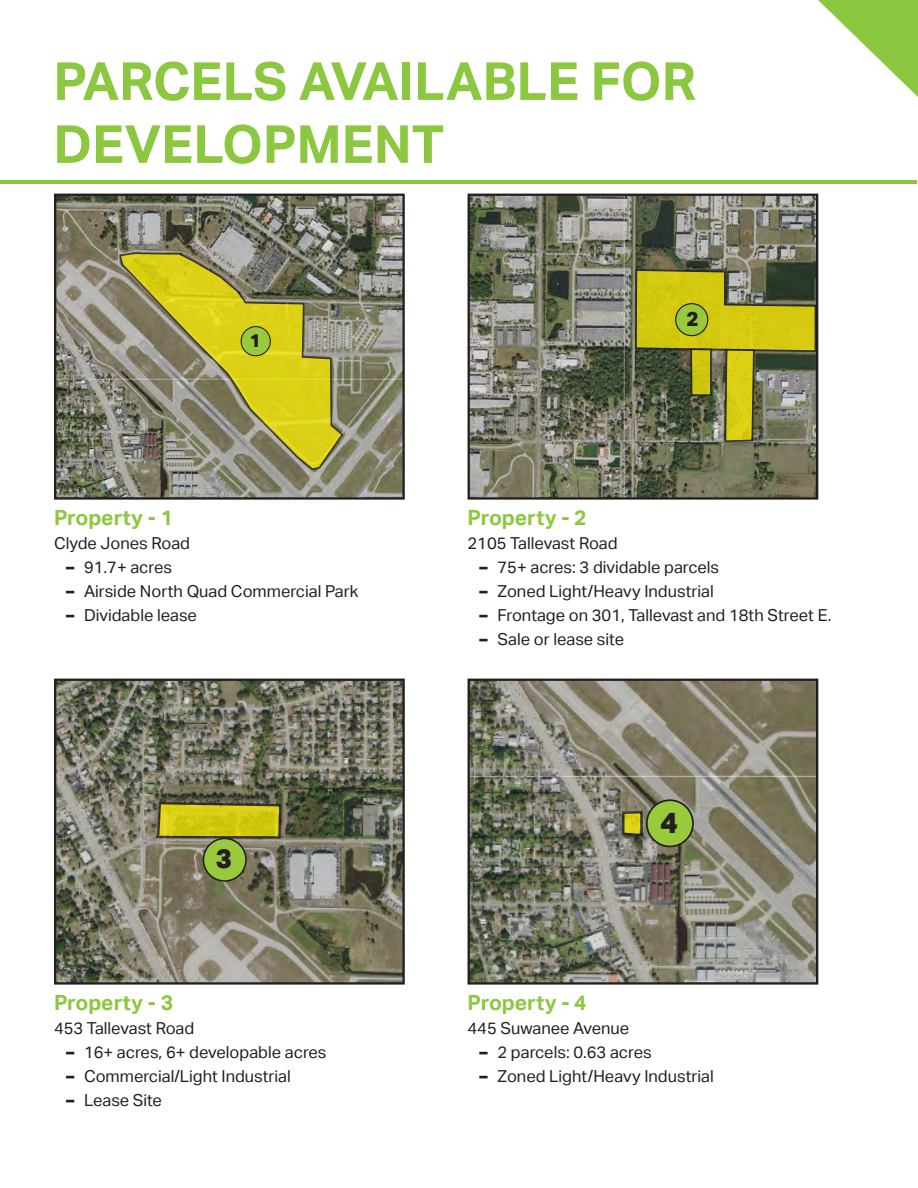
<style>
.page{position:relative;width:918px;height:1188px;background:#fff}
.page>*{position:absolute;margin:0;border:0;box-sizing:border-box;transform-origin:0 0}
.t1{font:700 52.5px/63px "AECOM Sans";color:#8cc740}
.t2{font:800 29.25px "AECOM Sans";color:#231f20}
.t3{font:800 27px "AECOM Sans";color:#231f20}
.t4{font:700 21px "AECOM Sans";color:#8cc740}
.t5{font:800 20.25px "AECOM Sans";color:#231f20}
.t6{font:800 18.45px "AECOM Sans";color:#231f20}
.t7{font:16.5px "AECOM Sans";color:#231f20}
.s1{font-weight:800}
</style>
<div class="page">
<hr style="left:1px;top:180px;width:916px;height:4px;background:#8cc740">
<img style="left:57px;top:197px;width:345px;height:300px">
<svg style="left:119px;top:252px;width:224px;height:218px;background:#a39e51"></svg>
<div style="left:241px;top:327px;width:29px;height:29px;background:#99ca3b;border-radius:50%"></div>
<div style="left:241px;top:326px;width:30px;height:30px;border:1px solid #231f20;border-radius:50%"></div>
<div style="left:54px;top:194px;width:351px;height:306px;border:2px solid #231f20"></div>
<img style="left:471px;top:197px;width:344px;height:300px">
<svg style="left:635px;top:269px;width:180px;height:173px;background:#8e8e37"></svg>
<div style="left:691px;top:349px;width:20px;height:46px;background:#cec60d"></div>
<div style="left:690px;top:348px;width:22px;height:48px;border:2px solid #231f20"></div>
<div style="left:468px;top:194px;width:350px;height:306px;border:2px solid #231f20"></div>
<img style="left:57px;top:682px;width:345px;height:300px">
<svg style="left:155px;top:802px;width:127px;height:37px;background:#b5ad1b"></svg>
<div style="left:203px;top:838px;width:43px;height:43px;background:#99ca3b;border-radius:50%"></div>
<div style="left:203px;top:838px;width:44px;height:44px;border:2px solid #231f20;border-radius:50%"></div>
<div style="left:54px;top:679px;width:351px;height:306px;border:2px solid #231f20"></div>
<img style="left:471px;top:682px;width:344px;height:300px">
<svg style="left:622px;top:811px;width:21px;height:25px"></svg>
<div style="left:647px;top:800px;width:46px;height:46px;background:#99ca3b;border-radius:50%"></div>
<div style="left:646px;top:799px;width:48px;height:48px;border:2px solid #231f20;border-radius:50%"></div>
<div style="left:468px;top:679px;width:350px;height:306px;border:2px solid #231f20"></div>
<svg style="left:818px;top:0;width:100px;height:97px"></svg>
<p class="t1" style="left:53px;top:50px;width:644px">PARCELS AVAILABLE FOR<br>DEVELOPMENT</p>
<p class="t6" style="left:250px;top:329px;width:12px">1</p>
<p class="t4" style="left:54px;top:505px;width:121px">Property - 1</p>
<p class="t7" style="left:54px;top:534px;width:138px">Clyde Jones Road</p>
<p class="t7" style="left:66px;top:558px;width:108px"><span class="s1">–</span> 91.7+ acres</p>
<p class="t7" style="left:66px;top:582px;width:294px"><span class="s1">–</span> Airside North Quad Commercial Park</p>
<p class="t7" style="left:66px;top:606px;width:132px"><span class="s1">–</span> Dividable lease</p>
<p class="t3" style="left:216px;top:842px;width:17px">3</p>
<p class="t4" style="left:54px;top:991px;width:121px">Property - 3</p>
<p class="t7" style="left:54px;top:1019px;width:142px">453 Tallevast Road</p>
<p class="t7" style="left:66px;top:1043px;width:262px"><span class="s1">–</span> 16+ acres, 6+ developable acres</p>
<p class="t7" style="left:66px;top:1067px;width:226px"><span class="s1">–</span> Commercial/Light Industrial</p>
<p class="t7" style="left:66px;top:1091px;width:98px"><span class="s1">–</span> Lease Site</p>
<p class="t5" style="left:686px;top:306px;width:13px">2</p>
<p class="t4" style="left:468px;top:505px;width:121px">Property - 2</p>
<p class="t7" style="left:468px;top:534px;width:152px">2105 Tallevast Road</p>
<p class="t7" style="left:480px;top:558px;width:241px"><span class="s1">–</span> 75+ acres: 3 dividable parcels</p>
<p class="t7" style="left:480px;top:582px;width:236px"><span class="s1">–</span> Zoned Light/Heavy Industrial</p>
<p class="t7" style="left:480px;top:606px;width:354px"><span class="s1">–</span> Frontage on 301, Tallevast and 18th Street E.</p>
<p class="t7" style="left:480px;top:630px;width:146px"><span class="s1">–</span> Sale or lease site</p>
<p class="t2" style="left:660px;top:804px;width:19px">4</p>
<p class="t4" style="left:468px;top:991px;width:121px">Property - 4</p>
<p class="t7" style="left:468px;top:1019px;width:163px">445 Suwanee Avenue</p>
<p class="t7" style="left:480px;top:1043px;width:174px"><span class="s1">–</span> 2 parcels: 0.63 acres</p>
<p class="t7" style="left:480px;top:1067px;width:236px"><span class="s1">–</span> Zoned Light/Heavy Industrial</p>
</div>
